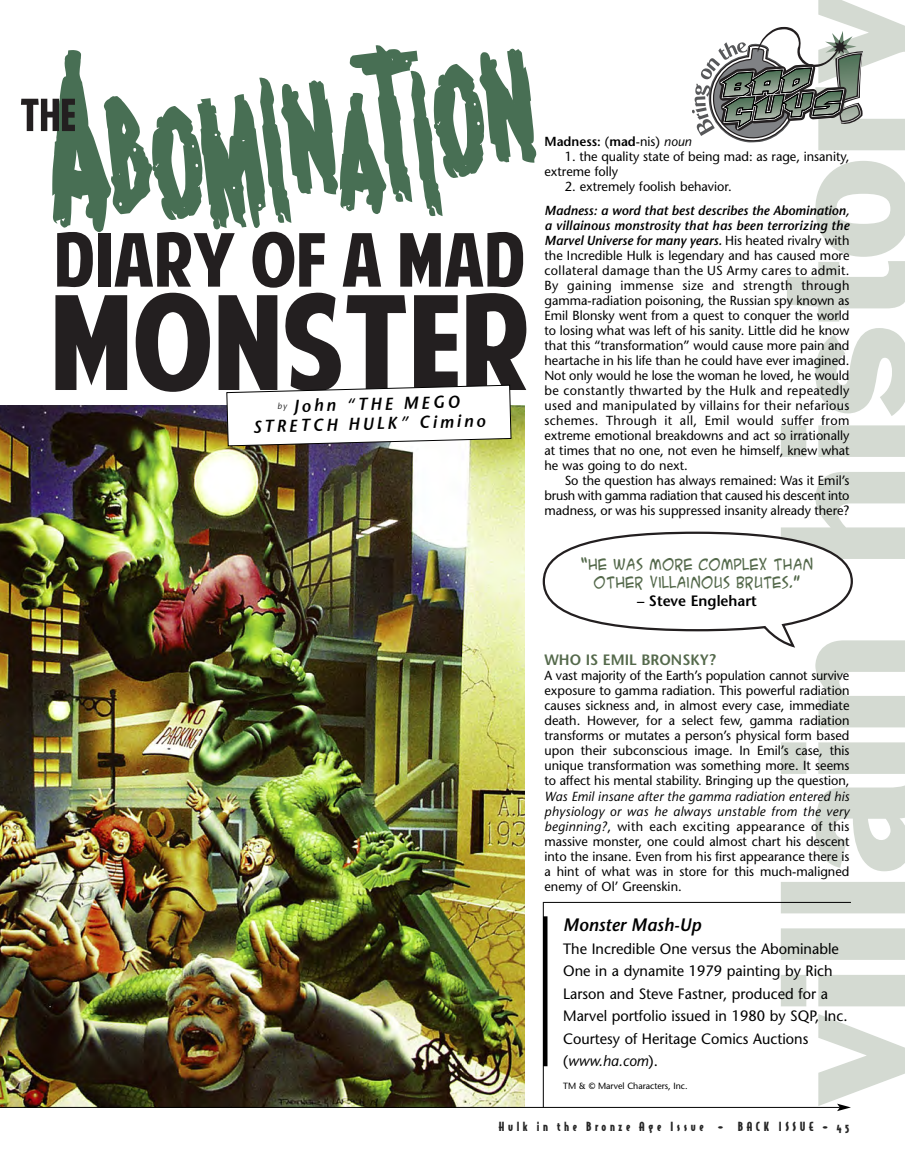
<style>
.page{position:relative;width:905px;height:1175px;background:#fff}
.page>*{position:absolute;margin:0;border:0;box-sizing:border-box;transform-origin:0 0}
.t1{font:italic 600 18px "Stone Sans";color:#000}
.t2{font:italic 600 17.25px/19.5px "Stone Sans";color:#000;text-align:center}
.t3{font:15px/22.5px "Stone Sans";color:#000}
.t4{font:15px/18px "ACME Secret Agent";color:#54694b;text-align:center}
.t5{font:600 15px "Stone Sans";color:#54694b}
.t6{font:600 15px "Stone Sans";color:#000}
.t7{font:13.2px/15px "Stone Sans";color:#000;text-align:justify}
.t8{font:600 13.2px "Stone Sans";color:#000}
.t9{font:12px "Bodega Sans Black Oldstyle";letter-spacing:.31em;color:#262626}
.t10{font:9px "Stone Sans";color:#000}
.s1{font-weight:400}
.s2{font-weight:400;font-style:italic}
.s3{font-weight:600;font-style:italic}
.s4{font-style:italic}
</style>
<div class="page">
<svg style="left:780px;top:0;width:124px;height:1106px"></svg>
<img style="left:0;top:405px;width:525px;height:702px">
<hr style="left:0;top:1107px;width:839px;height:1px;background:#000">
<svg style="left:837px;top:1103px;width:13px;height:8px"></svg>
<hr style="left:543px;top:916px;width:4px;height:150px;background:#000">
<svg style="left:542px;top:531px;width:310px;height:116px"></svg>
<hr style="left:543px;top:902px;width:307px;height:1px;background:#000">
<hr style="left:543px;top:902px;width:1px;height:205px;background:#000">
<svg style="left:21px;top:45px;width:515px;height:401px"></svg>
<svg style="left:692px;top:21px;width:173px;height:126px"></svg>
<h2 class="t2" style="left:252px;top:398px;width:234px;rotate:-2deg"><sup>by</sup> John “THE MEGO<br>STRETCH HULK” Cimino</h2>
<p class="t8" style="left:544px;top:133px;width:149px">Madness: <span class="s1">(</span>mad<span class="s1">-nis)</span> <span class="s2">noun</span></p>
<p class="t7" style="left:544px;top:149px;width:306px;text-indent:20px">1. the quality state of being mad: as rage, insanity, extreme folly</p>
<p class="t7" style="left:564px;top:179px;width:168px">2. extremely foolish behavior.</p>
<p class="t7" style="left:544px;top:203px;width:306px"><span class="s3">Madness: a word that best describes the Abomination, a villainous monstrosity that has been terrorizing the Marvel Universe for many years.</span> His heated rivalry with the Incredible Hulk is legendary and has caused more collateral damage than the US Army cares to admit.<br>By gaining immense size and strength through gamma-radiation poisoning, the Russian spy known as Emil Blonsky went from a quest to conquer the world to losing what was left of his sanity. Little did he know that this “transformation” would cause more pain and heartache in his life than he could have ever imagined.<br>Not only would he lose the woman he loved, he would be constantly thwarted by the Hulk and repeatedly used and manipulated by villains for their nefarious schemes. Through it all, Emil would suffer from extreme emotional breakdowns and act so irrationally at times that no one, not even he himself, knew what he was going to do next.</p>
<p class="t7" style="left:544px;top:473px;width:306px;text-indent:20px">So the question has always remained: Was it Emil’s brush with gamma radiation that caused his descent into madness, or was his suppressed insanity already there?</p>
<p class="t4" style="left:580px;top:555px;width:235px">“HE WAS MORE COMPLEX THAN<br>OTHER VILLAINOUS BRUTES.”</p>
<p class="t6" style="left:637px;top:591px;width:121px">– Steve Englehart</p>
<p class="t5" style="left:544px;top:651px;width:173px">WHO IS EMIL BRONSKY?</p>
<p class="t7" style="left:544px;top:668px;width:306px">A vast majority of the Earth’s population cannot survive exposure to gamma radiation. This powerful radiation causes sickness and, in almost every case, immediate death. However, for a select few, gamma radiation transforms or mutates a person’s physical form based upon their subconscious image. In Emil’s case, this unique transformation was something more. It seems to affect his mental stability. Bringing up the question,</p>
<p class="t7" style="left:544px;top:788px;width:306px"><span class="s4">Was Emil insane after the gamma radiation entered his physiology or was he always unstable from the very beginning?</span>, with each exciting appearance of this massive monster, one could almost chart his descent into the insane. Even from his first appearance there is a hint of what was in store for this much-maligned enemy of Ol’ Greenskin.</p>
<h1 class="t1" style="left:563px;top:913px;width:139px">Monster Mash-Up</h1>
<p class="t3" style="left:563px;top:937px;width:286px">The Incredible One versus the Abominable One in a dynamite 1979 painting by Rich Larson and Steve Fastner, produced for a Marvel portfolio issued in 1980 by SQP, Inc.<br>Courtesy of Heritage Comics Auctions (<span class="s4">www.ha.com</span>).</p>
<p class="t10" style="left:563px;top:1080px;width:126px">TM &amp; © Marvel Characters, Inc.</p>
<p class="t9" style="left:499px;top:1118px;width:352px">Hulk in the Bronze Age Issue • BACK ISSUE • 45</p>
</div>
